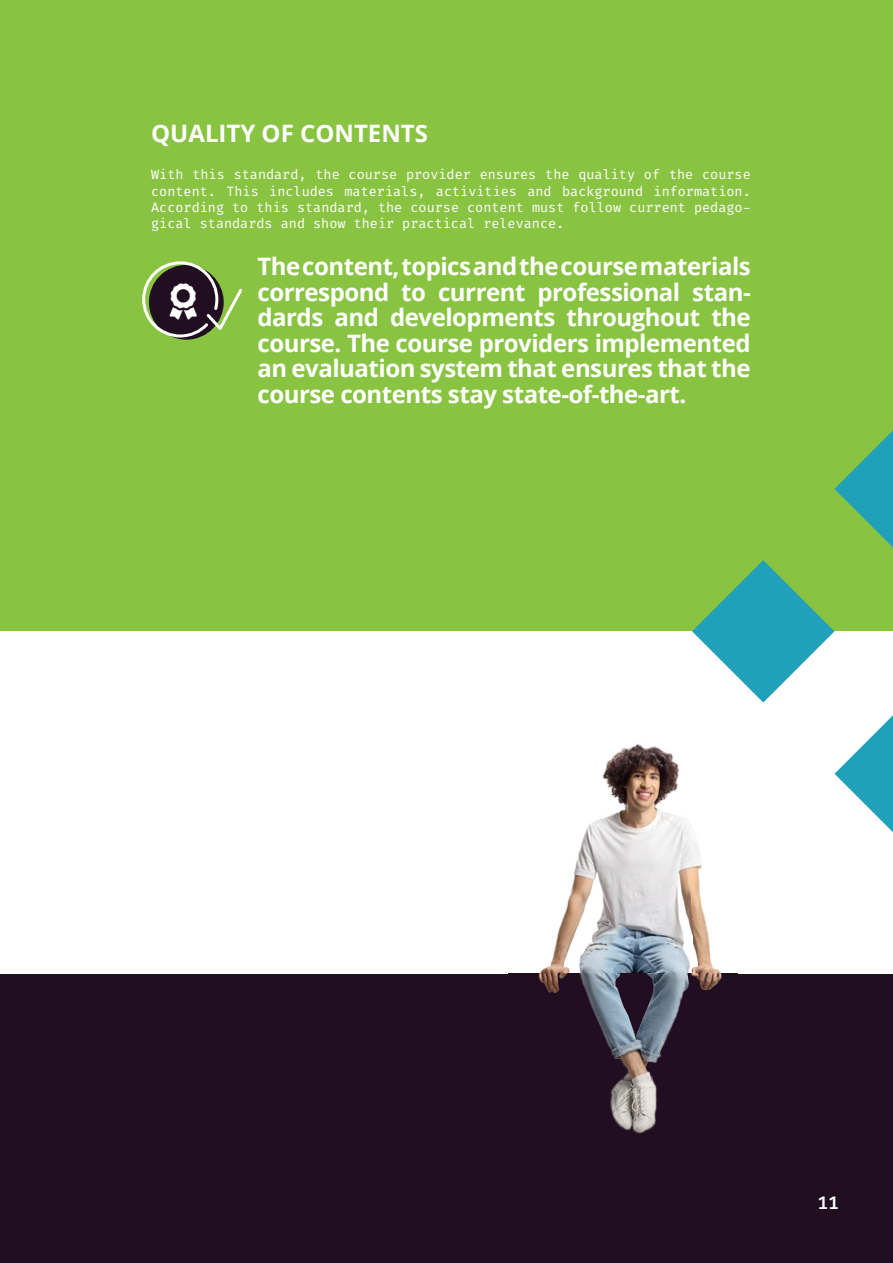
<style>
.page{position:relative;width:893px;height:1263px;background:#fff}
.page>*{position:absolute;margin:0;border:0;box-sizing:border-box;transform-origin:0 0}
.t1{font:700 24px/25.5px "Open Sans";letter-spacing:-.02em;color:#fff;text-align:justify}
.t2{font:700 24px "Open Sans";color:#fff}
.t3{font:300 18px "Fira Code";color:#fff}
.t4{font:300 13.5px/16.2px "Fira Code";color:#fff;text-align:justify}
</style>
<div class="page">
<div style="left:0;top:0;width:893px;height:631px;background:#89c342"></div>
<div style="left:0;top:974px;width:893px;height:289px;background:#210e21"></div>
<svg style="left:692px;top:430px;width:201px;height:402px"></svg>
<img style="left:508px;top:738px;width:230px;height:396px">
<svg style="left:142px;top:261px;width:101px;height:78px"></svg>
<h1 class="t2" style="left:151px;top:116px;width:278px">QUALITY OF CONTENTS</h1>
<p class="t4" style="left:151px;top:167px;width:601px">With this standard, the course provider ensures the quality of the course content. This includes materials, activities and background information.<br>According to this standard, the course content must follow current pedago&shy;gical standards and show their practical relevance.</p>
<p class="t1" style="left:257px;top:253px;width:495px">The content, topics and the course materials correspond to current professional stan&shy;dards and developments throughout the course. The course providers implemented an evaluation system that ensures that the course contents stay state-of-the-art.</p>
<h2 class="t3" style="left:817px;top:1187px;width:23px">11</h2>
</div>
